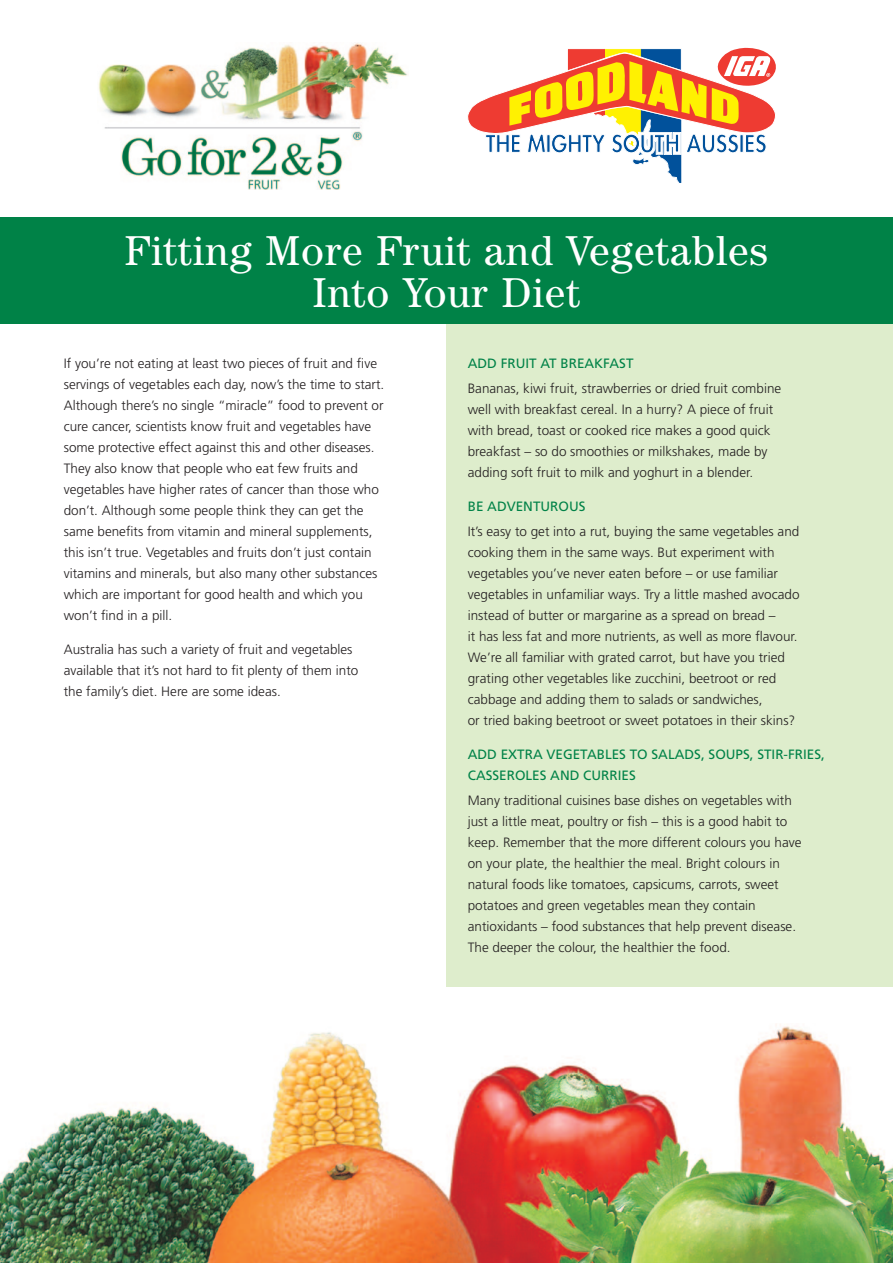
<style>
.page{position:relative;width:893px;height:1263px;background:#fff}
.page>*{position:absolute;margin:0;border:0;box-sizing:border-box;transform-origin:0 0}
.t1{font:42px/42px "Century IT Cby BT";letter-spacing:.02em;color:#fff;text-align:center}
.t2{font:300 13.5px/21px "Frutiger";color:#231f20}
.t3{font:13.5px/21px "Frutiger";color:#008247}
</style>
<div class="page">
<div style="left:446px;top:323px;width:447px;height:663px;background:#deedcc"></div>
<img style="left:0;top:1024px;width:893px;height:239px">
<svg style="left:467px;top:47px;width:309px;height:136px"></svg>
<img style="left:98px;top:43px;width:310px;height:146px">
<div style="left:0;top:217px;width:893px;height:106px;background:#008247"></div>
<h1 class="t1" style="left:125px;top:234px;width:644px">Fitting More Fruit and Vegetables<br>Into Your Diet</h1>
<p class="t2" style="left:64px;top:354px;width:322px">If you’re not eating at least two pieces of fruit and five servings of vegetables each day, now’s the time to start.<br>Although there’s no single “miracle” food to prevent or cure cancer, scientists know fruit and vegetables have some protective effect against this and other diseases.<br>They also know that people who eat few fruits and vegetables have higher rates of cancer than those who don’t. Although some people think they can get the same benefits from vitamin and mineral supplements, this isn’t true. Vegetables and fruits don’t just contain vitamins and minerals, but also many other substances which are important for good health and which you won’t find in a pill.</p>
<p class="t2" style="left:64px;top:639px;width:296px">Australia has such a variety of fruit and vegetables available that it’s not hard to fit plenty of them into the family’s diet. Here are some ideas.</p>
<p class="t3" style="left:468px;top:354px;width:167px">ADD FRUIT AT BREAKFAST</p>
<p class="t2" style="left:468px;top:379px;width:315px">Bananas, kiwi fruit, strawberries or dried fruit combine well with breakfast cereal. In a hurry? A piece of fruit with bread, toast or cooked rice makes a good quick breakfast – so do smoothies or milkshakes, made by adding soft fruit to milk and yoghurt in a blender.</p>
<p class="t3" style="left:468px;top:497px;width:119px">BE ADVENTUROUS</p>
<p class="t2" style="left:468px;top:522px;width:333px">It’s easy to get into a rut, buying the same vegetables and cooking them in the same ways. But experiment with vegetables you’ve never eaten before – or use familiar vegetables in unfamiliar ways. Try a little mashed avocado instead of butter or margarine as a spread on bread –<br>it has less fat and more nutrients, as well as more flavour.<br>We’re all familiar with grated carrot, but have you tried grating other vegetables like zucchini, beetroot or red cabbage and adding them to salads or sandwiches,<br>or tried baking beetroot or sweet potatoes in their skins?</p>
<p class="t3" style="left:468px;top:745px;width:359px">ADD EXTRA VEGETABLES TO SALADS, SOUPS, STIR-FRIES,<br>CASSEROLES AND CURRIES</p>
<p class="t2" style="left:468px;top:791px;width:335px">Many traditional cuisines base dishes on vegetables with just a little meat, poultry or fish – this is a good habit to keep. Remember that the more different colours you have on your plate, the healthier the meal. Bright colours in natural foods like tomatoes, capsicums, carrots, sweet potatoes and green vegetables mean they contain antioxidants – food substances that help prevent disease.<br>The deeper the colour, the healthier the food.</p>
</div>
